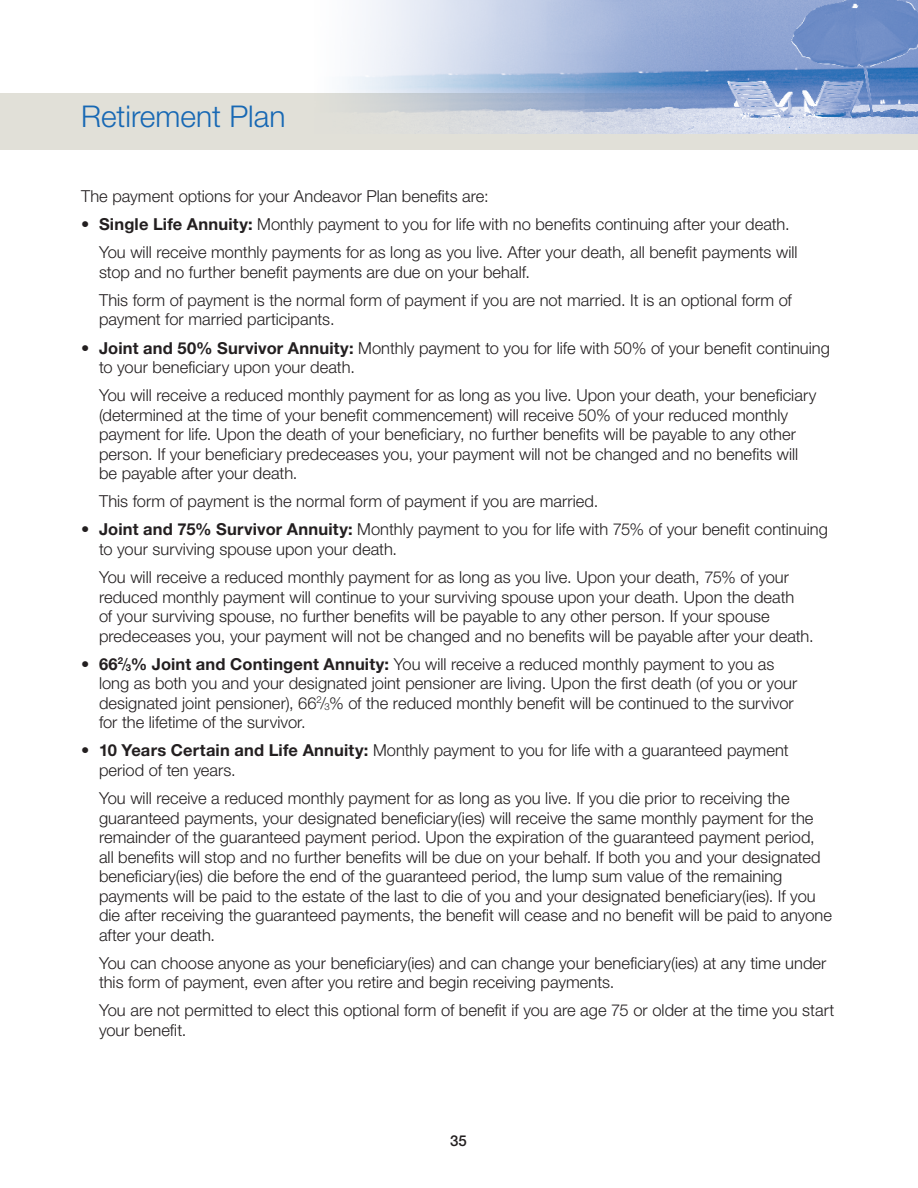
<style>
.page{position:relative;width:918px;height:1188px;background:#fff}
.page>*{position:absolute;margin:0;border:0;box-sizing:border-box;transform-origin:0 0}
.t1{font:300 30px "Helvetica Neue";color:#1768b4}
.Bullets_1{font:300 16.5px/19.5px "Helvetica Neue";color:#231f20}
.Body{font:300 16.5px "Helvetica Neue";color:#231f20}
.t2{font:500 15px "Helvetica Neue";color:#231f20}
.s1{font-weight:700}
.s2{font-weight:400}
.s3{font-weight:700;font-size:9.6px}
.s4{font-size:9.6px}
</style>
<div class="page">
<div style="left:0;top:93px;width:918px;height:57px;background:#e1e0d8"></div>
<img style="left:345px;top:0;width:573px;height:133px">
<h1 class="t1" style="left:81px;top:98px;width:206px">Retirement Plan</h1>
<p class="Body" style="left:81px;top:186px;width:409px">The payment options for your Andeavor Plan benefits are:</p>
<p class="Bullets_1" style="left:81px;top:214px;width:710px">• <span class="s1">Single Life Annuity:</span> Monthly payment to you for life with no benefits continuing after your death.</p>
<p class="Bullets_1" style="left:99px;top:242px;width:700px">You will receive monthly payments for as long as you live. After your death, all benefit payments will stop and no further benefit payments are due on your behalf.</p>
<p class="Bullets_1" style="left:99px;top:290px;width:694px">This form of payment is the normal form of payment if you are not married. It is an optional form of payment for married participants.</p>
<p class="Bullets_1" style="left:99px;top:338px;width:732px;text-indent:-18px">• <span class="s1">Joint and 50% Survivor Annuity:</span> Monthly payment to you for life with 50% of your benefit continuing to your beneficiary upon your death.</p>
<p class="Bullets_1" style="left:99px;top:385px;width:719px">You will receive a reduced monthly payment for as long as you live. Upon your death, your beneficiary (determined at the time of your benefit commencement) will receive 50% of your reduced monthly payment for life. Upon the death of your beneficiary, no further benefits will be payable to any other person. If your beneficiary predeceases you, your payment will not be changed and no benefits will be payable after your death.</p>
<p class="Bullets_1" style="left:99px;top:491px;width:501px">This form of payment is the normal form of payment if you are married.</p>
<p class="Bullets_1" style="left:99px;top:520px;width:730px;text-indent:-18px">• <span class="s1">Joint and 75% Survivor Annuity:</span> Monthly payment to you for life with 75% of your benefit continuing to your surviving spouse upon your death.</p>
<p class="Bullets_1" style="left:99px;top:567px;width:716px">You will receive a reduced monthly payment for as long as you live. Upon your death, 75% of your reduced monthly payment will continue to your surviving spouse upon your death. Upon the death<br>of your surviving spouse, no further benefits will be payable to any other person. If your spouse predeceases you, your payment will not be changed and no benefits will be payable after your death.</p>
<p class="Bullets_1" style="left:99px;top:654px;width:700px;text-indent:-18px">• <span class="s1">66</span><sup>2</sup><span class="s2">/</span><span class="s3">3</span><span class="s1">% Joint and Contingent Annuity:</span> You will receive a reduced monthly payment to you as long as both you and your designated joint pensioner are living. Upon the first death (of you or your designated joint pensioner), 66<sup>2</sup>/<span class="s4">3</span>% of the reduced monthly benefit will be continued to the survivor for the lifetime of the survivor.</p>
<p class="Bullets_1" style="left:99px;top:740px;width:691px;text-indent:-18px">• <span class="s1">10 Years Certain and Life Annuity:</span> Monthly payment to you for life with a guaranteed payment period of ten years.</p>
<p class="Bullets_1" style="left:99px;top:788px;width:735px">You will receive a reduced monthly payment for as long as you live. If you die prior to receiving the guaranteed payments, your designated beneficiary(ies) will receive the same monthly payment for the remainder of the guaranteed payment period. Upon the expiration of the guaranteed payment period, all benefits will stop and no further benefits will be due on your behalf. If both you and your designated beneficiary(ies) die before the end of the guaranteed period, the lump sum value of the remaining payments will be paid to the estate of the last to die of you and your designated beneficiary(ies). If you die after receiving the guaranteed payments, the benefit will cease and no benefit will be paid to anyone after your death.</p>
<p class="Bullets_1" style="left:99px;top:953px;width:729px">You can choose anyone as your beneficiary(ies) and can change your beneficiary(ies) at any time under this form of payment, even after you retire and begin receiving payments.</p>
<p class="Bullets_1" style="left:99px;top:1000px;width:737px">You are not permitted to elect this optional form of benefit if you are age 75 or older at the time you start your benefit.</p>
<p class="t2" style="left:450px;top:1131px;width:18px">35</p>
</div>
